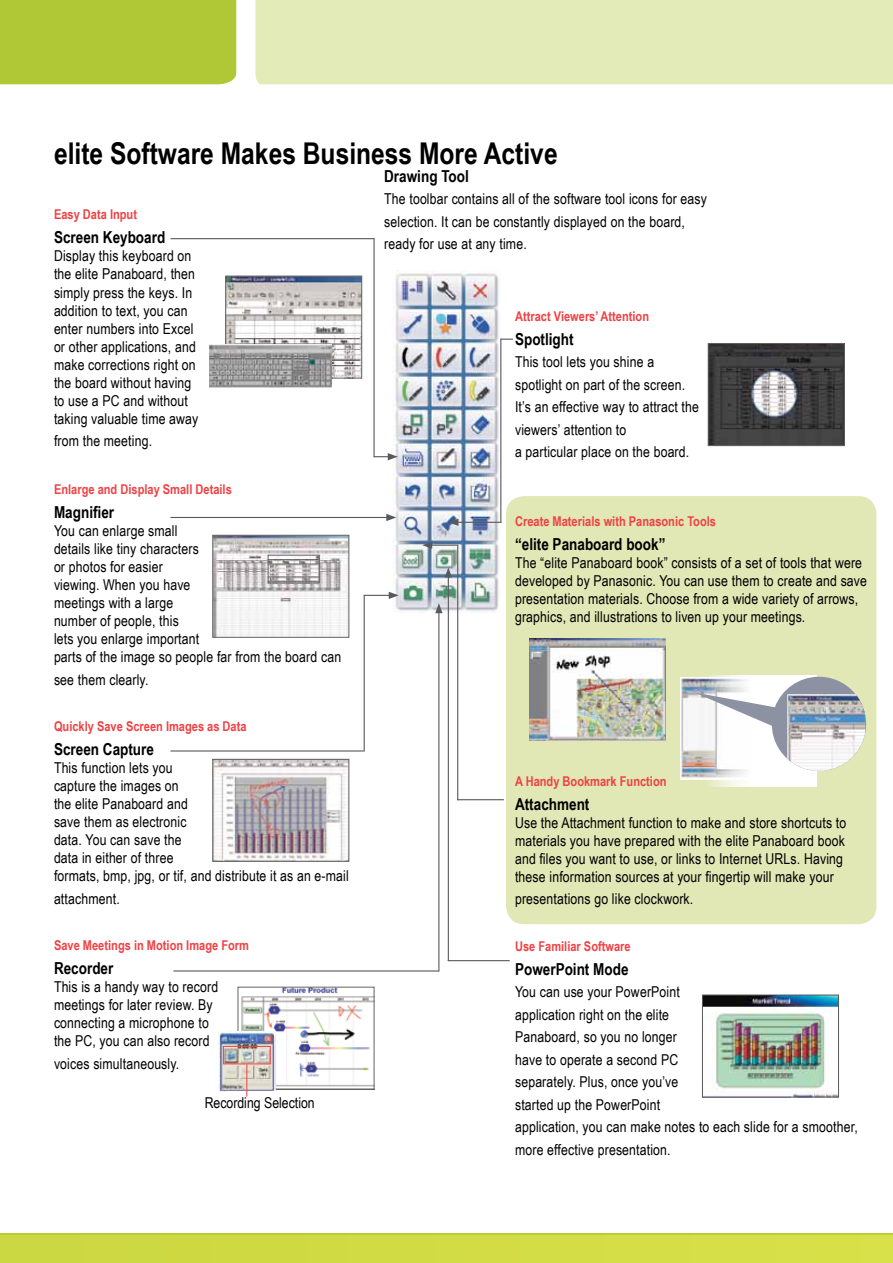
<style>
.page{position:relative;width:893px;height:1263px;background:#fff}
.page>*{position:absolute;margin:0;border:0;box-sizing:border-box;transform-origin:0 0}
.t1{font:700 30px "Arial Narrow";color:#000}
.t2{font:700 16.5px "Arial Narrow";color:#000}
.t3{font:15px/18px "Arial Narrow";letter-spacing:.01em;color:#000}
.t4{font:700 13.5px "Arial Narrow";color:#ef4144}
</style>
<div class="page">
<div style="left:0;top:0;width:236px;height:84px;background:#b0c836"></div>
<div style="left:255px;top:0;width:638px;height:84px;background:#e3ebb8"></div>
<div style="left:0;top:1233px;width:893px;height:30px;background:#d1db44"></div>
<div style="left:506px;top:496px;width:370px;height:428px;background:#e1e7b5;border-radius:18px"></div>
<img style="left:392px;top:270px;width:109px;height:343px">
<img style="left:704px;top:997px;width:133px;height:98px">
<div style="left:702px;top:995px;width:137px;height:102px;border:1px solid #58595b"></div>
<img style="left:214px;top:761px;width:133px;height:99px">
<div style="left:212px;top:759px;width:137px;height:103px;border:1px solid #636466"></div>
<img style="left:710px;top:345px;width:133px;height:99px">
<div style="left:708px;top:343px;width:137px;height:103px;border:1px solid #636466"></div>
<img style="left:529px;top:639px;width:136px;height:102px">
<img style="left:241px;top:989px;width:131px;height:98px">
<div style="left:238px;top:987px;width:136px;height:102px;border:1px solid #636466"></div>
<img style="left:680px;top:678px;width:23px;height:102px">
<svg style="left:703px;top:675px;width:114px;height:111px;fill:#fff"></svg>
<svg style="left:694px;top:677px;width:172px;height:94px"></svg>
<img style="left:787px;top:694px;width:78px;height:77px">
<img style="left:218px;top:1031px;width:57px;height:60px">
<div style="left:223px;top:1046px;width:48px;height:18px;border:1px solid #ef4144"></div>
<hr style="left:246px;top:1064px;width:1px;height:32px;background:#ef4144">
<img style="left:214px;top:537px;width:133px;height:99px">
<div style="left:212px;top:535px;width:137px;height:103px;border:1px solid #636466"></div>
<div style="left:268px;top:555px;width:52px;height:28px;border:1px solid #636466"></div>
<img style="left:227px;top:278px;width:133px;height:98px">
<div style="left:225px;top:276px;width:137px;height:102px;border:1px solid #636466"></div>
<img style="left:209px;top:345px;width:123px;height:42px">
<hr style="left:438px;top:611px;width:1px;height:360px;background:#58595b">
<svg style="left:435px;top:603px;width:7px;height:10px"></svg>
<hr style="left:173px;top:970px;width:266px;height:1px;background:#58595b">
<hr style="left:457px;top:799px;width:47px;height:1px;background:#58595b">
<hr style="left:457px;top:545px;width:1px;height:255px;background:#58595b">
<svg style="left:422px;top:541px;width:36px;height:8px"></svg>
<hr style="left:170px;top:238px;width:204px;height:1px;background:#58595b">
<hr style="left:373px;top:238px;width:2px;height:219px;background:#58595b">
<svg style="left:373px;top:453px;width:25px;height:7px"></svg>
<hr style="left:448px;top:960px;width:62px;height:1px;background:#58595b">
<hr style="left:448px;top:575px;width:1px;height:386px;background:#58595b">
<svg style="left:445px;top:567px;width:7px;height:10px"></svg>
<hr style="left:170px;top:517px;width:219px;height:1px;background:#58595b">
<svg style="left:386px;top:514px;width:10px;height:7px"></svg>
<hr style="left:170px;top:750px;width:194px;height:1px;background:#58595b">
<hr style="left:364px;top:595px;width:1px;height:156px;background:#58595b">
<svg style="left:364px;top:592px;width:35px;height:7px"></svg>
<svg style="left:501px;top:339px;width:12px;height:1px"></svg>
<hr style="left:500px;top:339px;width:1px;height:184px;background:#58595b">
<hr style="left:456px;top:522px;width:45px;height:1px;background:#58595b">
<svg style="left:448px;top:519px;width:10px;height:7px"></svg>
<h1 class="t1" style="left:54px;top:131px;width:505px">elite Software Makes Business More Active</h1>
<p class="t4" style="left:54px;top:204px;width:85px">Easy Data Input</p>
<p class="t2" style="left:54px;top:225px;width:113px">Screen Keyboard</p>
<p class="t3" style="left:54px;top:247px;width:146px">Display this keyboard on the elite Panaboard, then simply press the keys. In addition to text, you can enter numbers into Excel or other applications, and make corrections right on the board without having to use a PC and without taking valuable time away</p>
<p class="t3" style="left:54px;top:431px;width:100px">from the meeting.</p>
<p class="t4" style="left:54px;top:479px;width:179px">Enlarge and Display Small Details</p>
<p class="t2" style="left:54px;top:500px;width:62px">Magnifier</p>
<p class="t3" style="left:54px;top:521px;width:289px">You can enlarge small<br>details like tiny characters<br>or photos for easier<br>viewing. When you have<br>meetings with a large<br>number of people, this<br>lets you enlarge important<br>parts of the image so people far from the board can</p>
<p class="t3" style="left:54px;top:670px;width:96px">see them clearly.</p>
<p class="t4" style="left:54px;top:716px;width:194px">Quickly Save Screen Images as Data</p>
<p class="t2" style="left:54px;top:737px;width:102px">Screen Capture</p>
<p class="t3" style="left:54px;top:758px;width:296px">This function lets you<br>capture the images on<br>the elite Panaboard and<br>save them as electronic<br>data. You can save the<br>data in either of three<br>formats, bmp, jpg, or tif, and distribute it as an e-mail</p>
<p class="t3" style="left:54px;top:889px;width:67px">attachment.</p>
<p class="t4" style="left:54px;top:935px;width:197px">Save Meetings in Motion Image Form</p>
<p class="t2" style="left:54px;top:956px;width:61px">Recorder</p>
<p class="t3" style="left:54px;top:977px;width:166px">This is a handy way to record meetings for later review. By connecting a microphone to the PC, you can also record</p>
<p class="t3" style="left:54px;top:1054px;width:127px">voices simultaneously.</p>
<p class="t3" style="left:205px;top:1093px;width:112px">Recording Selection</p>
<p class="t2" style="left:384px;top:163px;width:86px">Drawing Tool</p>
<p class="t3" style="left:384px;top:187px;width:324px;line-height:22.5px">The toolbar contains all of the software tool icons for easy selection. It can be constantly displayed on the board, ready for use at any time.</p>
<p class="t4" style="left:515px;top:305px;width:136px">Attract Viewers’ Attention</p>
<p class="t2" style="left:515px;top:326px;width:60px">Spotlight</p>
<p class="t3" style="left:515px;top:350px;width:185px;line-height:22.5px">This tool lets you shine a spotlight on part of the screen.<br>It’s an effective way to attract the viewers’ attention to<br>a particular place on the board.</p>
<p class="t4" style="left:515px;top:511px;width:202px">Create Materials with Panasonic Tools</p>
<p class="t2" style="left:515px;top:532px;width:152px">“elite Panaboard book”</p>
<p class="t3" style="left:515px;top:553px;width:354px">The “elite Panaboard book” consists of a set of tools that were developed by Panasonic. You can use them to create and save presentation materials. Choose from a wide variety of arrows, graphics, and illustrations to liven up your meetings.</p>
<p class="t4" style="left:515px;top:770px;width:153px">A Handy Bookmark Function</p>
<p class="t2" style="left:515px;top:791px;width:76px">Attachment</p>
<p class="t3" style="left:515px;top:813px;width:333px">Use the Attachment function to make and store shortcuts to materials you have prepared with the elite Panaboard book and files you want to use, or links to Internet URLs. Having these information sources at your fingertip will make your</p>
<p class="t3" style="left:515px;top:889px;width:180px">presentations go like clockwork.</p>
<p class="t4" style="left:515px;top:935px;width:117px">Use Familiar Software</p>
<p class="t2" style="left:515px;top:956px;width:115px">PowerPoint Mode</p>
<p class="t3" style="left:515px;top:980px;width:344px;line-height:22.5px">You can use your PowerPoint<br>application right on the elite<br>Panaboard, so you no longer<br>have to operate a second PC<br>separately. Plus, once you’ve<br>started up the PowerPoint<br>application, you can make notes to each slide for a smoother, more effective presentation.</p>
</div>
